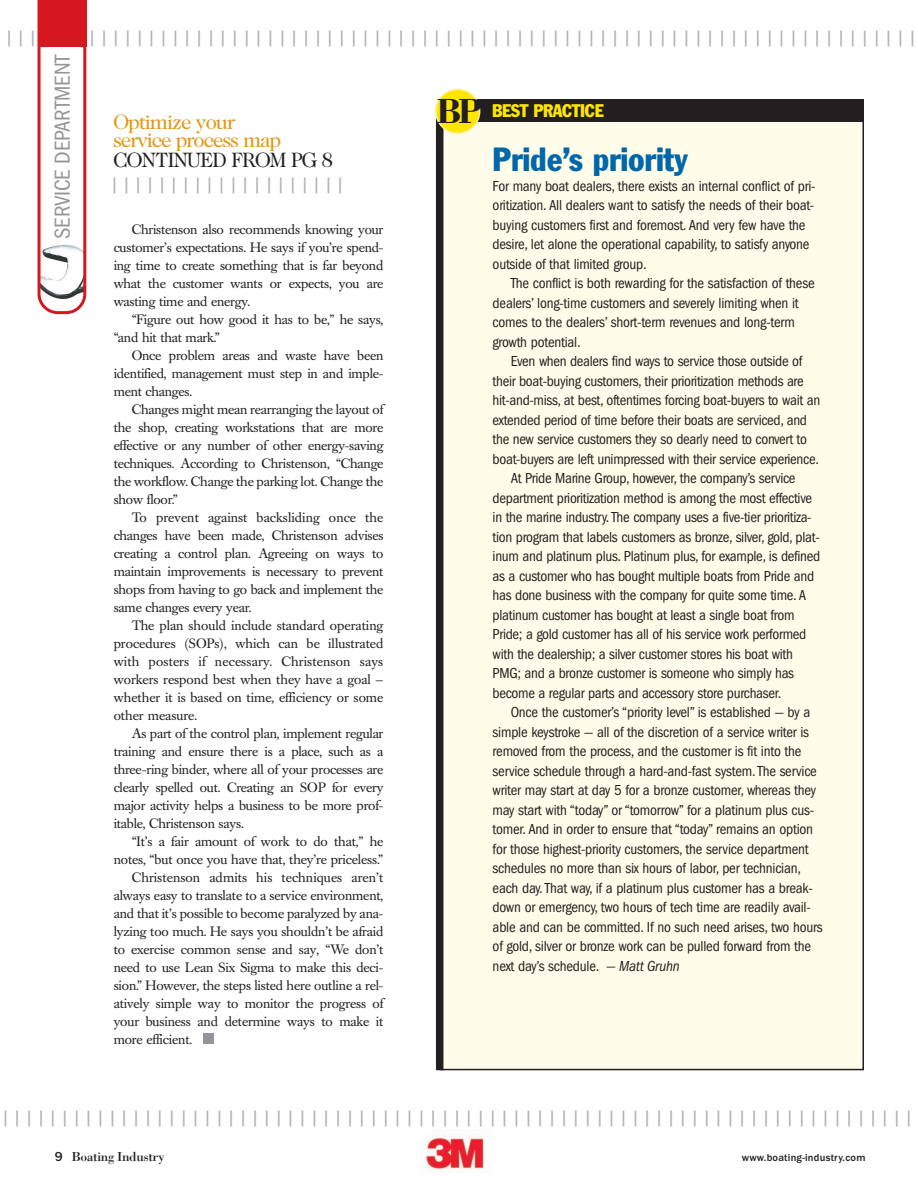
<style>
.page{position:relative;width:918px;height:1188px;background:#fff}
.page>*{position:absolute;margin:0;border:0;box-sizing:border-box;transform-origin:0 0}
.t1{font:condensed 33px "Franklin Gothic";color:#0067aa}
.t2{font:condensed 22.5px "Franklin Gothic";color:#939598}
.t3{font:21px "Helvetica";color:#b2b3b7}
.t4{font:21px/18px "Caslon Two Twenty Four";letter-spacing:-.055em;color:#e29616}
.t5{font:21px "Caslon Two Twenty Four";letter-spacing:-.055em;color:#231f20}
.t6{font:condensed 18px "Franklin Gothic";letter-spacing:-.015em;color:#ffe601}
.t7{font:condensed 15px/19.5px "Franklin Gothic";letter-spacing:-.015em;color:#231f20}
.t8{font:13.5px/18px "Caslon Book BE";letter-spacing:-.01em;color:#231f20;text-align:justify}
.t9{font:13.5px "Bodoni";letter-spacing:-.025em;color:#231f20}
.t10{font:500 10.5px "Franklin Gothic";letter-spacing:.025em;color:#231f20}
.s1{font-family:"Bodoni";font-weight:700;font-stretch:normal;font-size:36px;color:#231f20}
.s2{font-style:italic}
.s3{font-family:"Franklin Gothic";font-weight:500}
</style>
<div class="page">
<img style="left:421px;top:1135px;width:65px;height:35px">
<svg style="left:38px;top:0;width:48px;height:314px"></svg>
<div style="left:39px;top:0;width:47px;height:46px;background:#d7171f"></div>
<div style="left:440px;top:105px;width:423px;height:965px;background:#fffde9"></div>
<div style="left:203px;top:1034px;width:11px;height:10px;background:#939598"></div>
<div style="left:436px;top:104px;width:7px;height:966px;background:#231f20"></div>
<div style="left:444px;top:99px;width:420px;height:23px;background:#231f20"></div>
<svg style="left:435px;top:89px;width:45px;height:45px"></svg>
<h3 class="t3" style="left:6px;top:31px;width:910px">| | | | | | | | | | | | | | | | | | | | | | | | | | | | | | | | | | | | | | | | | | | | | | | | | | | | | | | | | | | | | | | | | | | | | | | | | | | | |</h3>
<h2 class="t2" style="left:55px;top:239px;width:186px;rotate:-90deg">SERVICE DEPARTMENT</h2>
<h3 class="t4" style="left:113px;top:115px;width:170px">Optimize your service process map</h3>
<h3 class="t5" style="left:113px;top:151px;width:222px">CONTINUED FROM PG 8</h3>
<h3 class="t3" style="left:112px;top:178px;width:233px">| | | | | | | | | | | | | | | | | | | |</h3>
<p class="t8" style="left:114px;top:222px;width:271px;text-indent:18px">Christenson also recommends knowing your customer’s expectations. He says if you’re spend&shy;ing time to create something that is far beyond what the customer wants or expects, you are wasting time and energy.</p>
<p class="t8" style="left:114px;top:312px;width:271px;text-indent:18px">“Figure out how good it has to be,” he says, “and hit that mark.”</p>
<p class="t8" style="left:114px;top:348px;width:271px;text-indent:18px">Once problem areas and waste have been identified, management must step in and imple&shy;ment changes.</p>
<p class="t8" style="left:114px;top:402px;width:271px;text-indent:18px">Changes might mean rearranging the layout of the shop, creating workstations that are more effective or any number of other energy-saving techniques. According to Christenson, “Change the workflow. Change the parking lot. Change the show floor.”</p>
<p class="t8" style="left:114px;top:510px;width:271px;text-indent:18px">To prevent against backsliding once the changes have been made, Christenson advises creating a control plan. Agreeing on ways to maintain improvements is necessary to prevent shops from having to go back and implement the same changes every year.</p>
<p class="t8" style="left:114px;top:618px;width:271px;text-indent:18px">The plan should include standard operating procedures (SOPs), which can be illustrated with posters if necessary. Christenson says workers respond best when they have a goal — whether it is based on time, efficiency or some other measure.</p>
<p class="t8" style="left:114px;top:726px;width:271px;text-indent:18px">As part of the control plan, implement regular training and ensure there is a place, such as a three-ring binder, where all of your processes are clearly spelled out. Creating an SOP for every major activity helps a business to be more prof&shy;itable, Christenson says.</p>
<p class="t8" style="left:132px;top:834px;width:253px">“It’s a fair amount of work to do that,” he</p>
<p class="t8" style="left:114px;top:852px;width:271px">notes, “but once you have that, they’re priceless.”</p>
<p class="t8" style="left:132px;top:870px;width:253px">Christenson admits his techniques aren’t</p>
<p class="t8" style="left:114px;top:888px;width:271px">always easy to translate to a service environment,</p>
<p class="t8" style="left:114px;top:906px;width:271px">and that it’s possible to become paralyzed by ana-</p>
<p class="t8" style="left:114px;top:924px;width:271px">lyzing too much. He says you shouldn’t be afraid</p>
<p class="t8" style="left:114px;top:942px;width:271px">to exercise common sense and say, “We don’t</p>
<p class="t8" style="left:114px;top:960px;width:271px">need to use Lean Six Sigma to make this deci-</p>
<p class="t8" style="left:114px;top:978px;width:271px">sion.” However, the steps listed here outline a rel-</p>
<p class="t8" style="left:114px;top:996px;width:271px">atively simple way to monitor the progress of</p>
<p class="t8" style="left:114px;top:1014px;width:271px">your business and determine ways to make it</p>
<p class="t8" style="left:114px;top:1032px;width:80px">more efficient.</p>
<p class="t6" style="left:436px;top:104px;width:169px"><span class="s1">BP</span> BEST PRACTICE</p>
<h1 class="t1" style="left:493px;top:148px;width:197px">Pride’s priority</h1>
<p class="t7" style="left:493px;top:177px;width:324px">For many boat dealers, there exists an internal conflict of pri&shy;oritization. All dealers want to satisfy the needs of their boat&shy;buying customers first and foremost. And very few have the desire, let alone the operational capability, to satisfy anyone outside of that limited group.</p>
<p class="t7" style="left:493px;top:275px;width:324px;text-indent:18px">The conflict is both rewarding for the satisfaction of these dealers’ long-time customers and severely limiting when it comes to the dealers’ short-term revenues and long-term growth potential.</p>
<p class="t7" style="left:511px;top:353px;width:293px">Even when dealers find ways to service those outside of</p>
<p class="t7" style="left:493px;top:372px;width:313px">their boat-buying customers, their prioritization methods are</p>
<p class="t7" style="left:493px;top:392px;width:329px">hit-and-miss, at best, oftentimes forcing boat-buyers to wait an</p>
<p class="t7" style="left:493px;top:411px;width:316px">extended period of time before their boats are serviced, and</p>
<p class="t7" style="left:493px;top:431px;width:316px">the new service customers they so dearly need to convert to</p>
<p class="t7" style="left:493px;top:450px;width:328px">boat-buyers are left unimpressed with their service experience.</p>
<p class="t7" style="left:511px;top:470px;width:286px">At Pride Marine Group, however, the company’s service</p>
<p class="t7" style="left:493px;top:489px;width:321px">department prioritization method is among the most effective</p>
<p class="t7" style="left:493px;top:509px;width:321px">in the marine industry. The company uses a five-tier prioritiza-</p>
<p class="t7" style="left:493px;top:528px;width:329px">tion program that labels customers as bronze, silver, gold, plat-</p>
<p class="t7" style="left:493px;top:548px;width:329px">inum and platinum plus. Platinum plus, for example, is defined</p>
<p class="t7" style="left:493px;top:567px;width:323px">as a customer who has bought multiple boats from Pride and</p>
<p class="t7" style="left:493px;top:587px;width:315px">has done business with the company for quite some time. A</p>
<p class="t7" style="left:493px;top:606px;width:303px">platinum customer has bought at least a single boat from</p>
<p class="t7" style="left:493px;top:626px;width:315px">Pride; a gold customer has all of his service work performed</p>
<p class="t7" style="left:493px;top:645px;width:302px">with the dealership; a silver customer stores his boat with</p>
<p class="t7" style="left:493px;top:665px;width:303px">PMG; and a bronze customer is someone who simply has</p>
<p class="t7" style="left:493px;top:684px;width:290px">become a regular parts and accessory store purchaser.</p>
<p class="t7" style="left:511px;top:704px;width:301px">Once the customer’s “priority level” is established — by a</p>
<p class="t7" style="left:493px;top:723px;width:318px">simple keystroke — all of the discretion of a service writer is</p>
<p class="t7" style="left:493px;top:743px;width:310px">removed from the process, and the customer is fit into the</p>
<p class="t7" style="left:493px;top:762px;width:326px">service schedule through a hard-and-fast system.The service</p>
<p class="t7" style="left:493px;top:782px;width:325px">writer may start at day 5 for a bronze customer, whereas they</p>
<p class="t7" style="left:493px;top:801px;width:323px">may start with “today” or “tomorrow” for a platinum plus cus-</p>
<p class="t7" style="left:493px;top:821px;width:322px">tomer. And in order to ensure that “today” remains an option</p>
<p class="t7" style="left:493px;top:840px;width:318px">for those highest-priority customers, the service department</p>
<p class="t7" style="left:493px;top:860px;width:310px">schedules no more than six hours of labor, per technician,</p>
<p class="t7" style="left:493px;top:879px;width:322px">each day. That way, if a platinum plus customer has a break-</p>
<p class="t7" style="left:493px;top:899px;width:320px">down or emergency, two hours of tech time are readily avail-</p>
<p class="t7" style="left:493px;top:918px;width:332px">able and can be committed. If no such need arises, two hours</p>
<p class="t7" style="left:493px;top:938px;width:320px">of gold, silver or bronze work can be pulled forward from the</p>
<p class="t7" style="left:493px;top:957px;width:188px">next day’s schedule. <span class="s2">— Matt Gruhn</span></p>
<h3 class="t3" style="left:3px;top:1111px;width:910px">| | | | | | | | | | | | | | | | | | | | | | | | | | | | | | | | | | | | | | | | | | | | | | | | | | | | | | | | | | | | | | | | | | | | | | | | | | | | |</h3>
<p class="t9" style="left:55px;top:1148px;width:112px"><span class="s3">9</span> Boating Industry</p>
<p class="t10" style="left:742px;top:1154px;width:125px">www.boating-industry.com</p>
</div>
